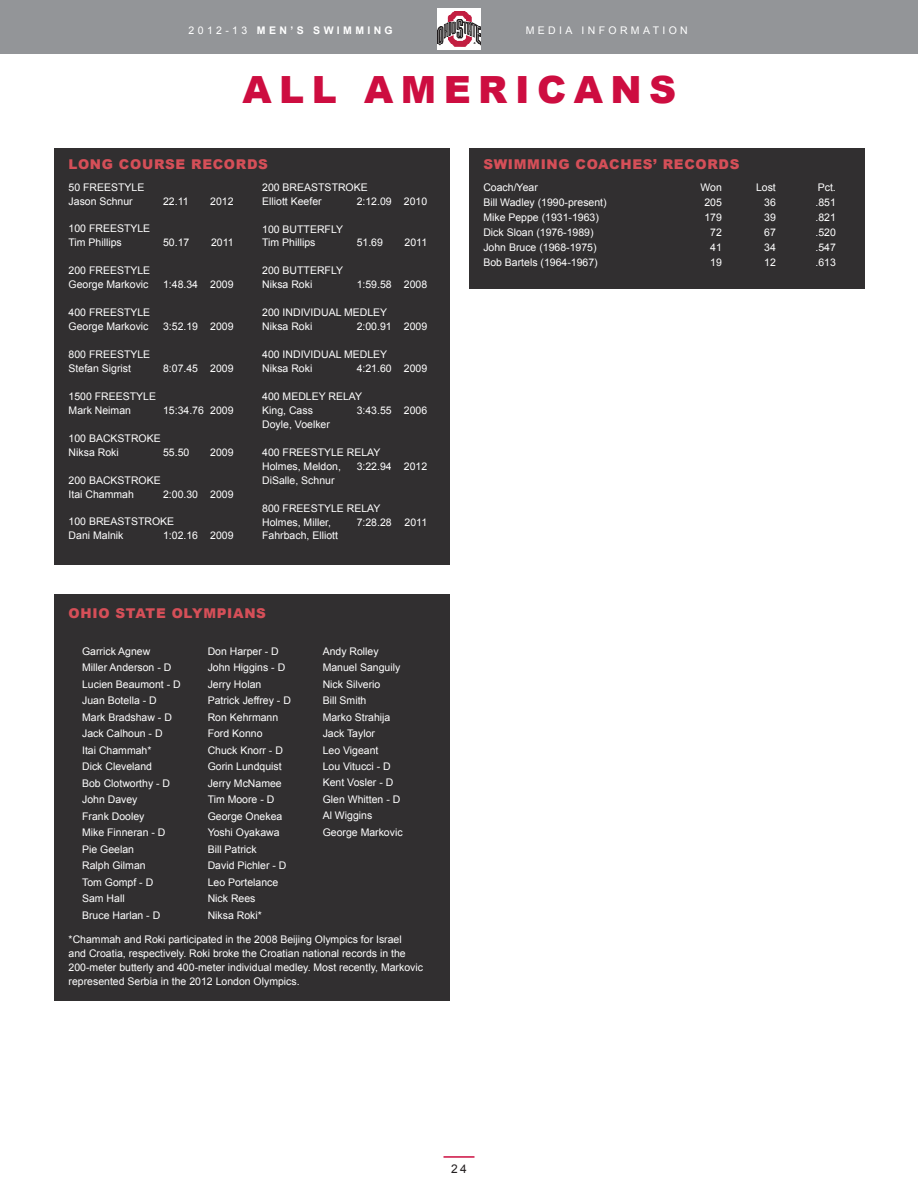
<style>
.page{position:relative;width:918px;height:1188px;background:#fff}
.page>*{position:absolute;margin:0;border:0;box-sizing:border-box;transform-origin:0 0}
.t1{font:900 37.5px "Arial";color:#cd0d40}
.t2{font:900 13.5px "Arial";letter-spacing:.05em;color:#d54f58}
.t3{font:12px "Arial";color:#231f20}
.t4{font:10.5px/16.5px "Arial";color:#fff}
.t5{font:700 10.5px "Arial";letter-spacing:.32em;color:#fff}
.t6{font:10.5px "Arial";letter-spacing:.32em;color:#fff}
.s1{font-weight:400}
</style>
<div class="page">
<div style="left:0;top:0;width:918px;height:54px;background:#939598"></div>
<img style="left:438px;top:9px;width:43px;height:40px">
<hr style="left:444px;top:1156px;width:30px;height:2px;background:#cd0d40">
<div style="left:54px;top:148px;width:396px;height:417px;background:#312f30"></div>
<div style="left:469px;top:148px;width:396px;height:142px;background:#312f30"></div>
<div style="left:54px;top:594px;width:396px;height:407px;background:#312f30"></div>
<p class="t5" style="left:189px;top:23px;width:206px"><span class="s1">2012-13</span> MEN’S SWIMMING</p>
<p class="t6" style="left:526px;top:23px;width:164px">Media I NFORMATI ON</p>
<h1 class="t1" style="left:242px;top:63px;width:33px">ALL</h1>
<h1 class="t1" style="left:364px;top:63px;width:208px">AMER ICANS</h1>
<p class="t2" style="left:69px;top:155px;width:74px">LON G COURSE</p>
<p class="t2" style="left:191px;top:155px;width:23px">RECORDS</p>
<p class="t4" style="left:69px;top:179px;width:50px">50 Freestyl</p>
<p class="t4" style="left:137px;top:179px;width:9px">e</p>
<p class="t4" style="left:69px;top:193px;width:66px">Jason Schnur</p>
<p class="t4" style="left:163px;top:193px;width:27px">22.11</p>
<p class="t4" style="left:210px;top:193px;width:25px">2012</p>
<p class="t4" style="left:69px;top:221px;width:56px">100 Freestyl</p>
<p class="t4" style="left:143px;top:221px;width:9px">e</p>
<p class="t4" style="left:69px;top:235px;width:55px">Tim Phillips</p>
<p class="t4" style="left:163px;top:235px;width:28px">50.17</p>
<p class="t4" style="left:211px;top:235px;width:24px">2011</p>
<p class="t4" style="left:69px;top:263px;width:56px">200 Freestyl</p>
<p class="t4" style="left:69px;top:264px;width:83px;line-height:14px;text-align:right">e<br>George Markovic</p>
<p class="t4" style="left:163px;top:276px;width:72px">1:48.34 2009</p>
<p class="t4" style="left:69px;top:304px;width:56px">400 Freestyl</p>
<p class="t4" style="left:69px;top:306px;width:83px;line-height:14px;text-align:right">e<br>George Markovic</p>
<p class="t4" style="left:163px;top:318px;width:72px">3:52.19 2009</p>
<p class="t4" style="left:69px;top:346px;width:56px">800 Freestyl</p>
<p class="t4" style="left:143px;top:346px;width:9px">e</p>
<p class="t4" style="left:69px;top:360px;width:64px">Stefan Sigrist</p>
<p class="t4" style="left:163px;top:360px;width:72px">8:07.45 2009</p>
<p class="t4" style="left:69px;top:388px;width:62px">1500 Freestyl</p>
<p class="t4" style="left:149px;top:388px;width:9px">e</p>
<p class="t4" style="left:69px;top:402px;width:64px">Mark Neiman</p>
<p class="t4" style="left:163px;top:402px;width:72px">15:34.76 2009</p>
<p class="t4" style="left:69px;top:430px;width:43px">100 backstrok</p>
<p class="t4" style="left:154px;top:430px;width:9px">e</p>
<p class="t4" style="left:69px;top:444px;width:52px">Niksa Roki</p>
<p class="t4" style="left:163px;top:444px;width:28px">55.50</p>
<p class="t4" style="left:210px;top:444px;width:25px">2009</p>
<p class="t4" style="left:69px;top:472px;width:43px">200 backstrok</p>
<p class="t4" style="left:154px;top:472px;width:9px">e</p>
<p class="t4" style="left:69px;top:486px;width:67px">Itai Chammah</p>
<p class="t4" style="left:163px;top:486px;width:72px">2:00.30 2009</p>
<p class="t4" style="left:69px;top:514px;width:58px">100 breaststrok</p>
<p class="t4" style="left:167px;top:514px;width:9px">e</p>
<p class="t4" style="left:69px;top:528px;width:56px">Dani Malnik</p>
<p class="t4" style="left:163px;top:528px;width:72px">1:02.16 2009</p>
<p class="t4" style="left:262px;top:179px;width:58px">200 breaststrok</p>
<p class="t4" style="left:361px;top:179px;width:9px">e</p>
<p class="t4" style="left:262px;top:193px;width:61px">Elliott Keefer</p>
<p class="t4" style="left:357px;top:193px;width:72px">2:12.09 2010</p>
<p class="t4" style="left:262px;top:221px;width:29px">100 butt</p>
<p class="t4" style="left:262px;top:222px;width:63px;line-height:14px;text-indent:48px">erfly<br>Tim Phillips</p>
<p class="t4" style="left:357px;top:235px;width:28px">51.69</p>
<p class="t4" style="left:405px;top:235px;width:24px">2011</p>
<p class="t4" style="left:262px;top:263px;width:29px">200 butt</p>
<p class="t4" style="left:262px;top:264px;width:63px;line-height:14px;text-indent:48px">erfly<br>Niksa Roki</p>
<p class="t4" style="left:357px;top:277px;width:72px">1:59.58 2008</p>
<p class="t4" style="left:262px;top:306px;width:125px;line-height:14px">200 In dividual medley<br>Niksa Roki</p>
<p class="t4" style="left:357px;top:318px;width:72px">2:00.91 2009</p>
<p class="t4" style="left:262px;top:348px;width:125px;line-height:14px">400 in dividual medley<br>Niksa Roki</p>
<p class="t4" style="left:357px;top:360px;width:72px">4:21.60 2009</p>
<p class="t4" style="left:262px;top:389px;width:100px;line-height:14px">400 medley relay<br>King, Cass</p>
<p class="t4" style="left:357px;top:402px;width:72px">3:43.55 2006</p>
<p class="t4" style="left:262px;top:416px;width:69px">Doyle, Voelker</p>
<p class="t4" style="left:262px;top:444px;width:56px">400 freestyl</p>
<p class="t4" style="left:262px;top:445px;width:118px;line-height:14px;text-indent:75px">e relay<br>Holmes, Meldon,</p>
<p class="t4" style="left:357px;top:458px;width:72px">3:22.94 2012</p>
<p class="t4" style="left:262px;top:472px;width:74px">DiSalle, Schnur</p>
<p class="t4" style="left:262px;top:500px;width:56px">800 freestyl</p>
<p class="t4" style="left:337px;top:500px;width:43px">e relay</p>
<p class="t4" style="left:262px;top:514px;width:70px">Holmes, Miller,</p>
<p class="t4" style="left:357px;top:514px;width:72px">7:28.28 2011</p>
<p class="t4" style="left:262px;top:528px;width:77px">Fahrbach, Elliott</p>
<p class="t2" style="left:69px;top:604px;width:69px">OHIO STATE</p>
<p class="t2" style="left:172px;top:604px;width:74px">OLYMPIANS</p>
<p class="t4" style="left:82px;top:643px;width:99px">Garrick Agnew<br>Miller Anderson - D<br>Lucien Beaumont - D<br>Juan Botella - D<br>Mark Bradshaw - D<br>Jack Calhoun - D<br>Itai Chammah*<br>Dick Cleveland<br>Bob Clotworthy - D<br>John Davey<br>Frank Dooley<br>Mike Finneran - D<br>Pie Geelan<br>Ralph Gilman<br>Tom Gompf - D<br>Sam Hall<br>Bruce Harlan - D</p>
<p class="t4" style="left:208px;top:643px;width:83px">Don Harper - D<br>John Higgins - D<br>Jerry Holan<br>Patrick Jeffrey - D<br>Ron Kehrmann<br>Ford Konno<br>Chuck Knorr - D<br>Gorin Lundquist<br>Jerry McNamee<br>Tim Moore - D<br>George Onekea<br>Yoshi Oyakawa<br>Bill Patrick<br>David Pichler - D<br>Leo Portelance<br>Nick Rees<br>Niksa Roki*</p>
<p class="t4" style="left:323px;top:643px;width:81px">Andy Rolley<br>Manuel Sanguily<br>Nick Silverio<br>Bill Smith<br>Marko Strahija<br>Jack Taylor<br>Leo Vigeant<br>Lou Vitucci - D<br>Kent Vosler - D<br>Glen Whitten - D<br>Al Wiggins<br>George Markovic</p>
<p class="t4" style="left:69px;top:932px;width:356px;line-height:14px">*Chammah and Roki participated in the 2008 Beijing Olympics for Israel<br>and Croatia, respectively. Roki broke the Croatian national records in the 200-meter butterly and 400-meter individual medley. Most recently, Markovic represented Serbia in the 2012 London Olympics.</p>
<p class="t2" style="left:483px;top:155px;width:116px">SWIMMING COACHES</p>
<p class="t2" style="left:653px;top:155px;width:33px">’ RECORDS</p>
<p class="t4" style="left:483px;top:179px;width:56px">Coach/Year</p>
<p class="t4" style="left:700px;top:179px;width:23px">Won</p>
<p class="t4" style="left:756px;top:179px;width:21px">Lost</p>
<p class="t4" style="left:818px;top:179px;width:20px">Pct.</p>
<p class="t4" style="left:483px;top:194px;width:125px">Bill Wadley (1990-present)</p>
<p class="t4" style="left:704px;top:194px;width:19px">205</p>
<p class="t4" style="left:764px;top:194px;width:13px">36</p>
<p class="t4" style="left:815px;top:194px;width:22px">.851</p>
<p class="t4" style="left:483px;top:209px;width:117px">Mike Peppe (1931-1963)</p>
<p class="t4" style="left:704px;top:209px;width:19px">179</p>
<p class="t4" style="left:764px;top:209px;width:13px">39</p>
<p class="t4" style="left:815px;top:209px;width:22px">.821</p>
<p class="t4" style="left:483px;top:224px;width:112px">Dick Sloan (1976-1989)</p>
<p class="t4" style="left:710px;top:224px;width:13px">72</p>
<p class="t4" style="left:764px;top:224px;width:13px">67</p>
<p class="t4" style="left:815px;top:224px;width:22px">.520</p>
<p class="t4" style="left:483px;top:239px;width:115px">John Bruce (1968-1975)</p>
<p class="t4" style="left:710px;top:239px;width:13px">41</p>
<p class="t4" style="left:764px;top:239px;width:13px">34</p>
<p class="t4" style="left:815px;top:239px;width:22px">.547</p>
<p class="t4" style="left:483px;top:254px;width:116px">Bob Bartels (1964-1967)</p>
<p class="t4" style="left:710px;top:254px;width:13px">19</p>
<p class="t4" style="left:764px;top:254px;width:13px">12</p>
<p class="t4" style="left:815px;top:254px;width:22px">.613</p>
<p class="t3" style="left:451px;top:1161px;width:17px">24</p>
</div>
